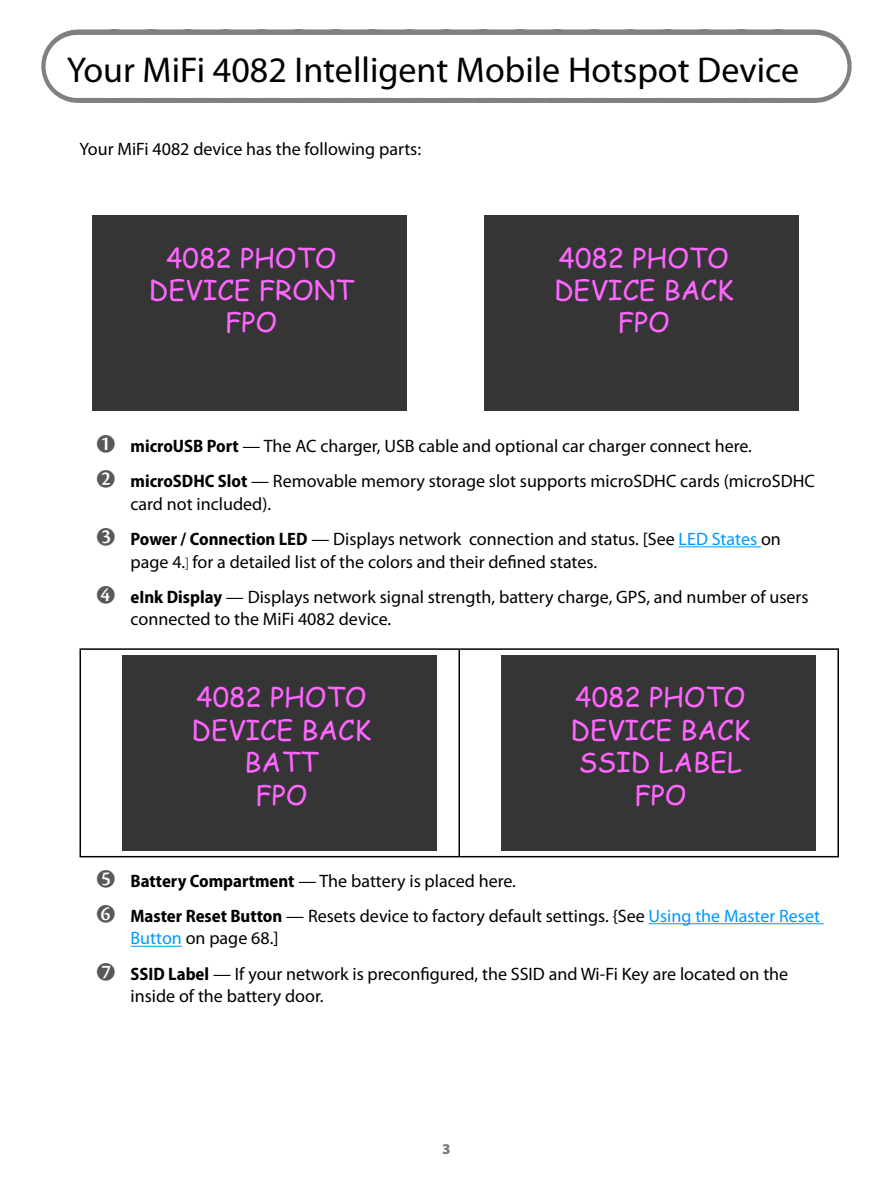
<style>
.page{position:relative;width:893px;height:1188px;background:#fff}
.page>*{position:absolute;margin:0;border:0;box-sizing:border-box;transform-origin:0 0}
.t1{font:36px "Myriad Pro";color:#000}
.t2{font:27px/32.4px "Comic Sans MS";color:#f6f;text-align:center}
.t3{font:18px/35.2px "Myriad Pro";color:#000}
.t4{font:900 15px "Myriad Pro";color:#808080}
.s1{color:#58595b}
.s2{font-weight:700;font-stretch:semi-condensed}
.s3{color:#09f}
.s4{font-weight:300;font-size:15px}
</style>
<div class="page">
<svg style="left:78px;top:29px;width:737px;height:74px;background:#858585"></svg>
<svg style="left:78px;top:35px;width:737px;height:63px"></svg>
<hr style="left:679px;top:546px;width:82px;height:1px;background:#09f">
<hr style="left:649px;top:923px;width:175px;height:1px;background:#09f">
<hr style="left:131px;top:946px;width:51px;height:1px;background:#09f">
<div style="left:92px;top:215px;width:314px;height:196px;background:#353536"></div>
<div style="left:485px;top:215px;width:314px;height:196px;background:#353536"></div>
<hr style="left:80px;top:648px;width:379px;height:2px;background:#000">
<hr style="left:80px;top:650px;width:1px;height:206px;background:#000">
<hr style="left:459px;top:648px;width:380px;height:2px;background:#000">
<hr style="left:458px;top:650px;width:2px;height:206px;background:#000">
<hr style="left:837px;top:650px;width:2px;height:206px;background:#000">
<hr style="left:80px;top:856px;width:379px;height:1px;background:#000">
<hr style="left:459px;top:856px;width:380px;height:1px;background:#000">
<div style="left:122px;top:655px;width:315px;height:196px;background:#353536"></div>
<div style="left:501px;top:655px;width:315px;height:196px;background:#353536"></div>
<h1 class="t1" style="left:67px;top:47px;width:734px">Your MiFi 4082 Intelligent Mobile Hotspot Device</h1>
<p class="t3" style="left:80px;top:131px;width:343px">Your MiFi 4082 device has the following parts:</p>
<h2 class="t2" style="left:149px;top:241px;width:206px">4082 PHOTO<br>DEVICE FRONT<br>FPO</h2>
<h2 class="t2" style="left:554px;top:241px;width:181px">4082 PHOTO<br>DEVICE BACK<br>FPO</h2>
<p class="t3" style="left:97px;top:428px;width:720px"><span class="s1">➊</span> <span class="s2">microUSB Port</span> — The AC charger, USB cable and optional car charger connect here.<br><span class="s1">➋</span> <span class="s2">microSDHC Slot</span> — Removable memory storage slot supports microSDHC cards (microSDHC</p>
<p class="t3" style="left:97px;top:486px;width:686px;text-indent:34px">card not included).<br><span class="s1">➌</span> <span class="s2">Power / Connection LED</span> — Displays network connection and status. [See <span class="s3">LED States</span> on</p>
<p class="t3" style="left:97px;top:544px;width:713px;text-indent:34px">page 4.<span class="s4">]</span> for a detailed list of the colors and their defined states.<br><span class="s1">➍</span> <span class="s2">eInk Display</span> — Displays network signal strength, battery charge, GPS, and number of users</p>
<p class="t3" style="left:131px;top:601px;width:262px">connected to the MiFi 4082 device.</p>
<h2 class="t2" style="left:192px;top:681px;width:181px">4082 PHOTO<br>DEVICE BACK<br>BATT<br>FPO</h2>
<h2 class="t2" style="left:571px;top:681px;width:181px">4082 PHOTO<br>DEVICE BACK<br>SSID LABEL<br>FPO</h2>
<p class="t3" style="left:97px;top:863px;width:725px"><span class="s1">➎</span> <span class="s2">Battery Compartment</span> — The battery is placed here.<br><span class="s1">➏</span> <span class="s2">Master Reset Button</span> — Resets device to factory default settings. {See <span class="s3">Using the Master Reset</span></p>
<p class="t3" style="left:97px;top:921px;width:693px;text-indent:34px"><span class="s3">Button</span> on page 68.]<br><span class="s1">➐</span> <span class="s2">SSID Label</span> — If your network is preconfigured, the SSID and Wi-Fi Key are located on the</p>
<p class="t3" style="left:131px;top:978px;width:195px">inside of the battery door.</p>
<p class="t4" style="left:442px;top:1140px;width:10px">3</p>
</div>
